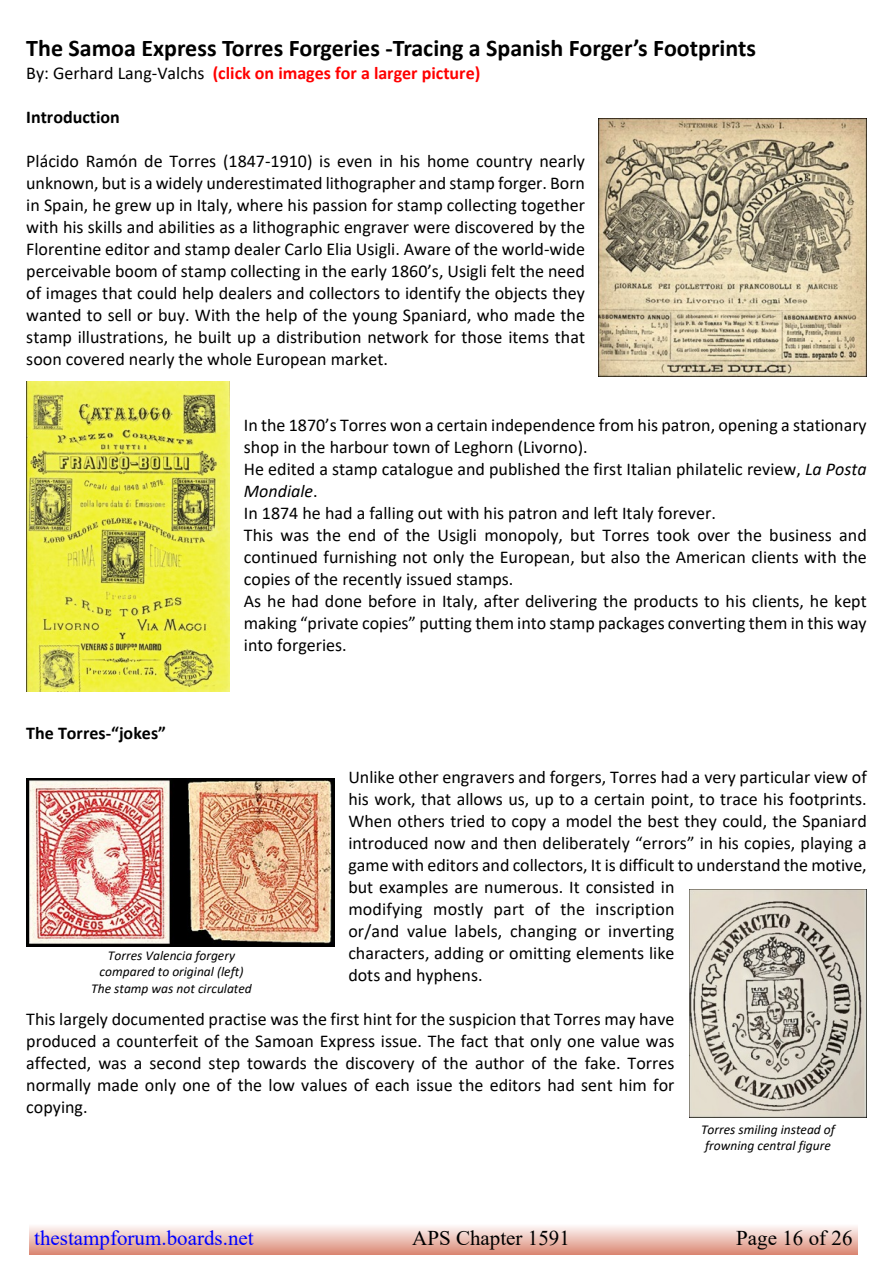
<style>
.page{position:relative;width:893px;height:1263px;background:#fff}
.page>*{position:absolute;margin:0;border:0;box-sizing:border-box;transform-origin:0 0}
.t1{font:700 24px "Calibri";color:#000}
.t2{font:21px "Times New Roman";color:#00f}
.t3{font:21px "Times New Roman";color:#000}
.t4{font:18px/22px "Calibri";color:#000;text-align:justify}
.t5{font:700 18px "Calibri";color:#f00}
.t6{font:700 18px "Calibri";color:#000}
.t7{font:italic 13.5px/16.5px "Calibri";color:#000;text-align:center}
.s1{font-weight:400;color:#000}
.s2{font-style:italic}
</style>
<div class="page">
<svg style="left:29px;top:1226px;width:829px;height:29px;background:#eabcb1"></svg>
<img style="left:599px;top:118px;width:268px;height:258px">
<img style="left:26px;top:381px;width:203px;height:310px">
<img style="left:26px;top:779px;width:308px;height:167px">
<img style="left:689px;top:890px;width:178px;height:228px">
<h1 class="t1" style="left:26px;top:38px;width:731px">The Samoa Express Torres Forgeries -Tracing a Spanish Forger’s Footprints</h1>
<p class="t5" style="left:26px;top:66px;width:456px"><span class="s1">By: Gerhard Lang-Valchs</span> (click on images for a larger picture)</p>
<p class="t6" style="left:26px;top:110px;width:95px">Introduction</p>
<p class="t4" style="left:26px;top:152px;width:560px">Plácido Ramón de Torres (1847-1910) is even in his home country nearly unknown, but is a widely underestimated lithographer and stamp forger. Born in Spain, he grew up in Italy, where his passion for stamp collecting together with his skills and abilities as a lithographic engraver were discovered by the Florentine editor and stamp dealer Carlo Elia Usigli. Aware of the world-wide perceivable boom of stamp collecting in the early 1860’s, Usigli felt the need of images that could help dealers and collectors to identify the objects they wanted to sell or buy. With the help of the young Spaniard, who made the stamp illustrations, he built up a distribution network for those items that soon covered nearly the whole European market.</p>
<p class="t6" style="left:26px;top:725px;width:141px">The Torres-“jokes”</p>
<p class="t4" style="left:244px;top:416px;width:624px;text-align:left">In the 1870’s Torres won a certain independence from his patron, opening a stationary shop in the harbour town of Leghorn (Livorno).<br>He edited a stamp catalogue and published the first Italian philatelic review, <span class="s2">La Posta Mondiale</span>.<br>In 1874 he had a falling out with his patron and left Italy forever.<br>This was the end of the Usigli monopoly, but Torres took over the business and continued furnishing not only the European, but also the American clients with the copies of the recently issued stamps.<br>As he had done before in Italy, after delivering the products to his clients, he kept making “private copies” putting them into stamp packages converting them in this way into forgeries.</p>
<p class="t4" style="left:348px;top:767px;width:520px;text-align:left">Unlike other engravers and forgers, Torres had a very particular view of his work, that allows us, up to a certain point, to trace his footprints.<br>When others tried to copy a model the best they could, the Spaniard introduced now and then deliberately “errors” in his copies, playing a game with editors and collectors, It is difficult to understand the motive, but examples are numerous. It consisted in<br>modifying mostly part of the inscription<br>or/and value labels, changing or inverting<br>characters, adding or omitting elements like<br>dots and hyphens.</p>
<p class="t4" style="left:26px;top:1009px;width:650px">This largely documented practise was the first hint for the suspicion that Torres may have produced a counterfeit of the Samoan Express issue. The fact that only one value was affected, was a second step towards the discovery of the author of the fake. Torres normally made only one of the low values of each issue the editors had sent him for copying.</p>
<p class="t7" style="left:91px;top:948px;width:162px">Torres Valencia forgery compared to original (left)<br>The stamp was not circulated</p>
<p class="t7" style="left:701px;top:1122px;width:136px">Torres smiling instead of frowning central figure</p>
<p class="t2" style="left:34px;top:1231px;width:221px">thestampforum.boards.net</p>
<p class="t3" style="left:412px;top:1231px;width:159px">APS Chapter 1591</p>
<p class="t3" style="left:736px;top:1231px;width:118px">Page 16 of 26</p>
</div>
